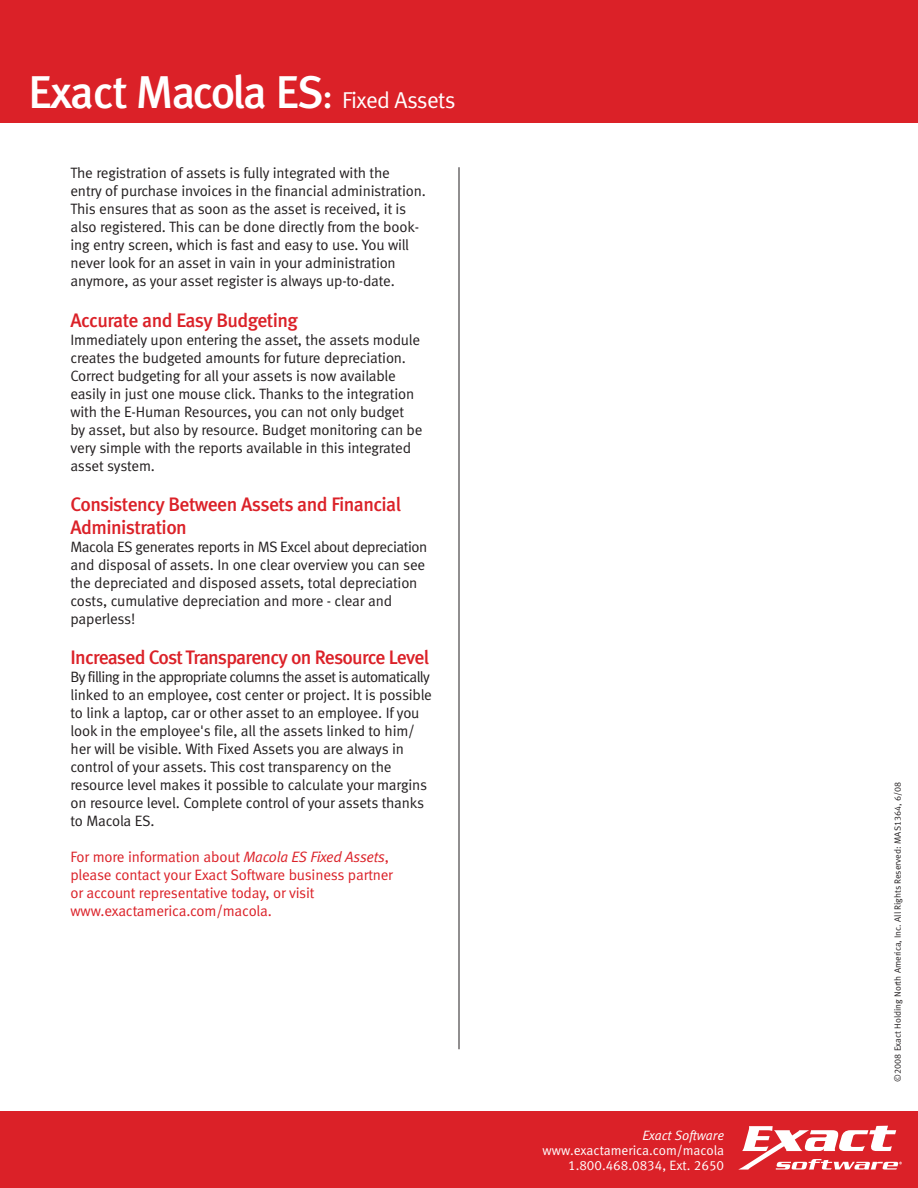
<style>
.page{position:relative;width:918px;height:1188px;background:#fff}
.page>*{position:absolute;margin:0;border:0;box-sizing:border-box;transform-origin:0 0}
.t1{font:45.9px "Meta Medium LF";letter-spacing:-.04em;color:#fff}
.t2{font:19.5px/22.5px "Meta Medium LF";letter-spacing:-.035em;color:#db2128}
.t3{font:15px/18px "Meta Normal LF";letter-spacing:-.01em;color:#231f20}
.t4{font:15px/18px "Meta Normal LF";letter-spacing:-.01em;color:#db2128}
.t5{font:13.5px/15px "Meta Normal LF";color:#fff;text-align:right}
.t6{font:italic 13.5px "Meta Normal LF";color:#fff}
.t7{font:9px "Meta Normal LF";color:#231f20}
.s1{font-size:35.1px}
.s2{font-family:"Meta Normal LF";font-size:22.95px}
.s3{font-style:italic}
</style>
<div class="page">
<hr style="left:459px;top:167px;width:1px;height:882px;background:#231f20">
<div style="left:0;top:0;width:918px;height:123px;background:#db2128"></div>
<div style="left:0;top:1111px;width:918px;height:77px;background:#db2128"></div>
<svg style="left:738px;top:1126px;width:164px;height:44px"></svg>
<h1 class="t1" style="left:28px;top:66px;width:429px">Exact Macola ES<span class="s1">:</span> <span class="s2">Fixed Assets</span></h1>
<p class="t3" style="left:70px;top:164px;width:357px">The registration of assets is fully integrated with the<br>entry of purchase invoices in the financial administration.<br>This ensures that as soon as the asset is received, it is also registered. This can be done directly from the book&shy;ing entry screen, which is fast and easy to use. You will never look for an asset in vain in your administration anymore, as your asset register is always up-to-date.</p>
<h2 class="t2" style="left:70px;top:309px;width:229px">Accurate and Easy Budgeting</h2>
<p class="t3" style="left:70px;top:330px;width:354px">Immediately upon entering the asset, the assets module creates the budgeted amounts for future depreciation.<br>Correct budgeting for all your assets is now available easily in just one mouse click. Thanks to the integration with the E-Human Resources, you can not only budget by asset, but also by resource. Budget monitoring can be very simple with the reports available in this integrated asset system.</p>
<h2 class="t2" style="left:70px;top:493px;width:332px">Consistency Between Assets and Financial<br>Administration</h2>
<p class="t3" style="left:70px;top:537px;width:358px">Macola ES generates reports in MS Excel about depreciation and disposal of assets. In one clear overview you can see the depreciated and disposed assets, total depreciation costs, cumulative depreciation and more - clear and paperless!</p>
<h2 class="t2" style="left:70px;top:646px;width:360px">Increased Cost Transparency on Resource Level</h2>
<p class="t3" style="left:70px;top:668px;width:363px">By filling in the appropriate columns the asset is automatically linked to an employee, cost center or project. It is possible to link a laptop, car or other asset to an employee. If you look in the employee's file, all the assets linked to him/ her will be visible. With Fixed Assets you are always in control of your assets. This cost transparency on the resource level makes it possible to calculate your margins on resource level. Complete control of your assets thanks to Macola ES.</p>
<p class="t4" style="left:70px;top:848px;width:324px">For more information about <span class="s3">Macola ES Fixed Assets</span>, please contact your Exact Software business partner or account representative today, or visit www.exactamerica.com/macola.</p>
<p class="t6" style="left:643px;top:1128px;width:83px">Exact Software</p>
<p class="t5" style="left:543px;top:1143px;width:183px">www.exactamerica.com/macola<br>1.800.468.0834, Ext. 2650</p>
<p class="t7" style="left:893px;top:1082px;width:301px;rotate:-90deg">©2008 Exact Holding North America, Inc. All Rights Reserved: MAS1364, 6/08</p>
</div>
